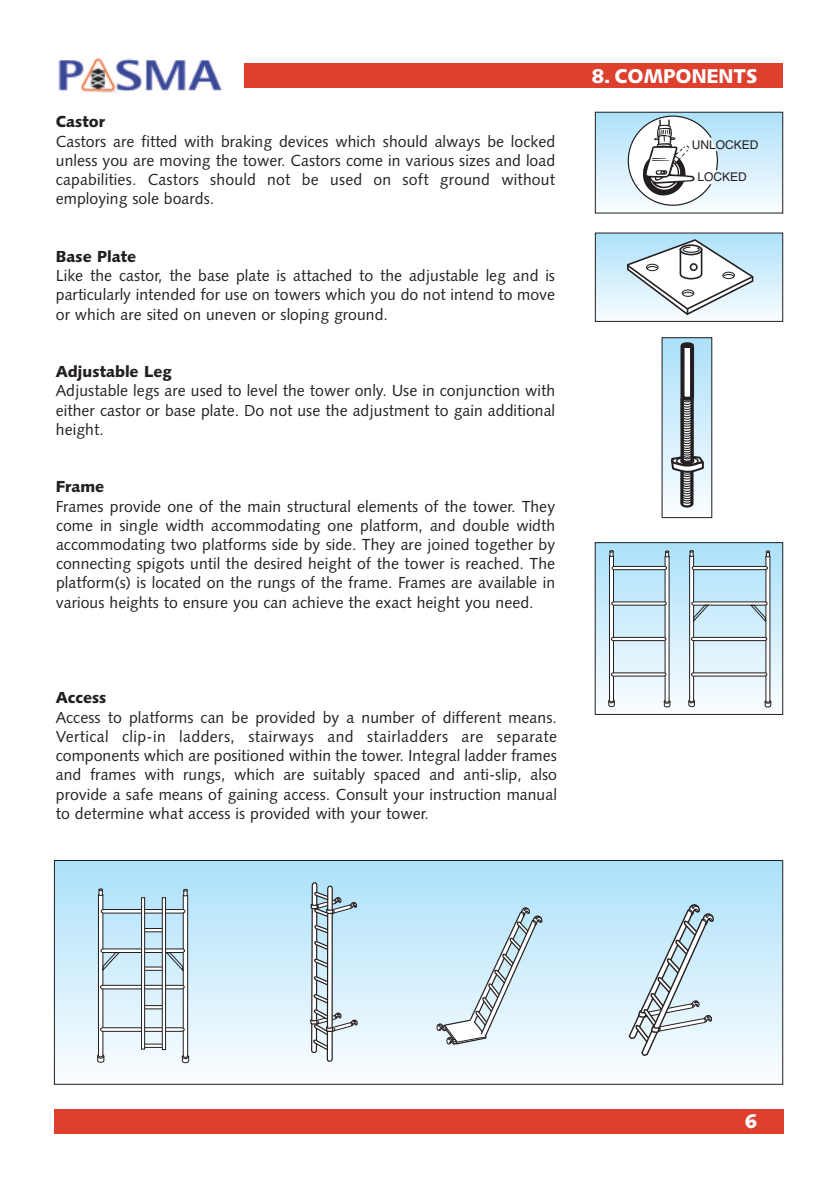
<style>
.page{position:relative;width:840px;height:1191px;background:#fff}
.page>*{position:absolute;margin:0;border:0;box-sizing:border-box;transform-origin:0 0}
.t1{font:20px "Humanist 531 BT Black A";color:#fff}
.t2{font:16px/19.2px "Humanist 531 BT Roman A";color:#231f20;text-align:justify}
.t3{font:16px "Humanist 531 BT Black A";color:#231f20}
.t4{font:12px "Helvetica";color:#231f20}
</style>
<div class="page">
<img style="left:58px;top:57px;width:164px;height:36px">
<div style="left:244px;top:63px;width:538px;height:25px;background:#dd402d"></div>
<div style="left:54px;top:1109px;width:728px;height:25px;background:#dd402d"></div>
<div style="left:54px;top:860px;width:728px;height:224px;background:linear-gradient(to bottom,#ace1fa,#fbfdff)"></div>
<div style="left:54px;top:860px;width:728px;height:224px;border:1px solid #231f20"></div>
<div style="left:595px;top:112px;width:187px;height:101px;background:linear-gradient(to bottom,#ace1fa,#fafdff)"></div>
<svg style="left:626px;top:115px;width:92px;height:91px"></svg>
<div style="left:594px;top:112px;width:188px;height:101px;border:1px solid #231f20"></div>
<svg style="left:309px;top:879px;width:48px;height:191px"></svg>
<svg style="left:96px;top:888px;width:93px;height:175px"></svg>
<div style="left:141px;top:897px;width:4px;height:152px;border:1px solid #231f20"></div>
<div style="left:162px;top:897px;width:4px;height:153px;border:1px solid #231f20"></div>
<div style="left:661px;top:338px;width:50px;height:179px;background:linear-gradient(to bottom,#ace1fa,#fafdff)"></div>
<svg style="left:669px;top:342px;width:35px;height:167px"></svg>
<div style="left:680px;top:342px;width:13px;height:6px;border:3px solid #231f20;border-radius:50%"></div>
<hr style="left:690px;top:398px;width:3px;height:62px;background:#231f20">
<hr style="left:680px;top:398px;width:3px;height:62px;background:#231f20">
<div style="left:595px;top:233px;width:187px;height:88px;background:linear-gradient(to bottom,#ade1fa,#f8fcfe)"></div>
<svg style="left:625px;top:238px;width:128px;height:78px"></svg>
<div style="left:594px;top:232px;width:188px;height:90px;border:1px solid #231f20"></div>
<div style="left:595px;top:542px;width:187px;height:172px;background:linear-gradient(to bottom,#ace1fa,#fafcfe)"></div>
<svg style="left:607px;top:550px;width:63px;height:158px"></svg>
<svg style="left:687px;top:550px;width:84px;height:158px"></svg>
<div style="left:594px;top:542px;width:188px;height:173px;border:1px solid #231f20"></div>
<svg style="left:436px;top:906px;width:107px;height:140px;background:#cae1ec"></svg>
<svg style="left:627px;top:903px;width:87px;height:157px;background:#c7dae4"></svg>
<p class="t3" style="left:56px;top:112px;width:51px">Castor</p>
<p class="t2" style="left:56px;top:131px;width:500px">Castors are fitted with braking devices which should always be locked unless you are moving the tower. Castors come in various sizes and load capabilities. Castors should not be used on soft ground without employing sole boards.</p>
<p class="t3" style="left:56px;top:246px;width:82px">Base Plate</p>
<p class="t2" style="left:56px;top:265px;width:500px">Like the castor, the base plate is attached to the adjustable leg and is particularly intended for use on towers which you do not intend to move or which are sited on uneven or sloping ground.</p>
<p class="t3" style="left:56px;top:361px;width:117px">Adjustable Leg</p>
<p class="t2" style="left:56px;top:381px;width:500px">Adjustable legs are used to level the tower only. Use in conjunction with either castor or base plate. Do not use the adjustment to gain additional height.</p>
<p class="t3" style="left:56px;top:476px;width:50px">Frame</p>
<p class="t2" style="left:56px;top:496px;width:500px">Frames provide one of the main structural elements of the tower. They come in single width accommodating one platform, and double width accommodating two platforms side by side. They are joined together by connecting spigots until the desired height of the tower is reached. The platform(s) is located on the rungs of the frame. Frames are available in various heights to ensure you can achieve the exact height you need.</p>
<p class="t3" style="left:56px;top:687px;width:52px">Access</p>
<p class="t2" style="left:56px;top:707px;width:502px">Access to platforms can be provided by a number of different means.<br>Vertical clip-in ladders, stairways and stairladders are separate components which are positioned within the tower. Integral ladder frames and frames with rungs, which are suitably spaced and anti-slip, also provide a safe means of gaining access. Consult your instruction manual to determine what access is provided with your tower.</p>
<p class="t1" style="left:591px;top:63px;width:167px">8. COMPONENTS</p>
<p class="t4" style="left:691px;top:134px;width:68px">UNLOCKED</p>
<p class="t4" style="left:697px;top:167px;width:51px">LOCKED</p>
<p class="t1" style="left:744px;top:1108px;width:14px">6</p>
</div>
